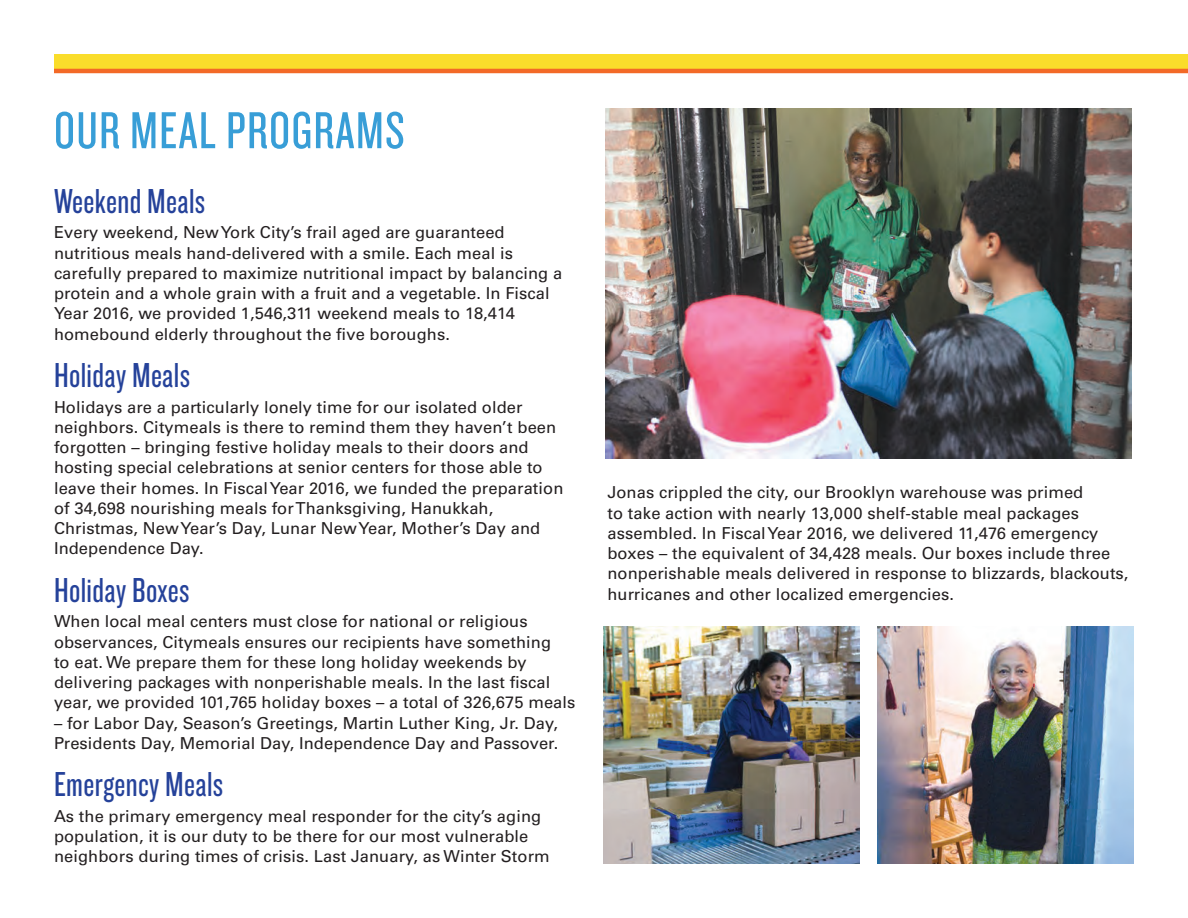
<style>
.page{position:relative;width:1188px;height:918px;background:#fff}
.page>*{position:absolute;margin:0;border:0;box-sizing:border-box;transform-origin:0 0}
.t1{font:54px "Knockout 28 Junior Feathrwt";letter-spacing:.025em;color:#389ed7}
.Subhead_Para{font:36px "Knockout 28 Junior Feathrwt";letter-spacing:.01em;color:#25429a}
.Paragraph_Style_1{font:16.5px/20.2px "Univers";letter-spacing:.005em;color:#231f20}
</style>
<div class="page">
<img style="left:877px;top:626px;width:256px;height:238px">
<div style="left:54px;top:54px;width:1134px;height:17px;background:#fadd2b"></div>
<hr style="left:54px;top:69px;width:1134px;height:4px;background:#f36927">
<img style="left:605px;top:108px;width:527px;height:351px">
<img style="left:603px;top:626px;width:257px;height:238px">
<p class="t1" style="left:54px;top:96px;width:352px">OUR MEAL PROGRAMS</p>
<p class="Subhead_Para" style="left:54px;top:178px;width:153px">Weekend Meals</p>
<p class="Paragraph_Style_1" style="left:54px;top:223px;width:510px">Every weekend, New York City’s frail aged are guaranteed nutritious meals hand-delivered with a smile. Each meal is carefully prepared to maximize nutritional impact by balancing a protein and a whole grain with a fruit and a vegetable. In Fiscal Year 2016, we provided 1,546,311 weekend meals to 18,414 homebound elderly throughout the five boroughs.</p>
<p class="Subhead_Para" style="left:54px;top:352px;width:138px">Holiday Meals</p>
<p class="Paragraph_Style_1" style="left:54px;top:397px;width:511px">Holidays are a particularly lonely time for our isolated older neighbors. Citymeals is there to remind them they haven’t been forgotten – bringing festive holiday meals to their doors and hosting special celebrations at senior centers for those able to leave their homes. In Fiscal Year 2016, we funded the preparation of 34,698 nourishing meals for Thanksgiving, Hanukkah, Christmas, New Year’s Day, Lunar New Year, Mother’s Day and Independence Day.</p>
<p class="Subhead_Para" style="left:54px;top:567px;width:137px">Holiday Boxes</p>
<p class="Paragraph_Style_1" style="left:54px;top:611px;width:523px">When local meal centers must close for national or religious observances, Citymeals ensures our recipients have something<br>to eat. We prepare them for these long holiday weekends by delivering packages with nonperishable meals. In the last fiscal year, we provided 101,765 holiday boxes – a total of 326,675 meals</p>
<p class="Paragraph_Style_1" style="left:54px;top:713px;width:506px">– for Labor Day, Season’s Greetings, Martin Luther King, Jr. Day,<br>Presidents Day, Memorial Day, Independence Day and Passover.</p>
<p class="Subhead_Para" style="left:54px;top:761px;width:171px">Emergency Meals</p>
<p class="Paragraph_Style_1" style="left:54px;top:806px;width:497px">As the primary emergency meal responder for the city’s aging population, it is our duty to be there for our most vulnerable neighbors during times of crisis. Last January, as Winter Storm</p>
<p class="Paragraph_Style_1" style="left:607px;top:482px;width:477px">Jonas crippled the city, our Brooklyn warehouse was primed</p>
<p class="Paragraph_Style_1" style="left:607px;top:503px;width:523px">to take action with nearly 13,000 shelf-stable meal packages assembled. In Fiscal Year 2016, we delivered 11,476 emergency boxes – the equivalent of 34,428 meals. Our boxes include three nonperishable meals delivered in response to blizzards, blackouts, hurricanes and other localized emergencies.</p>
</div>
